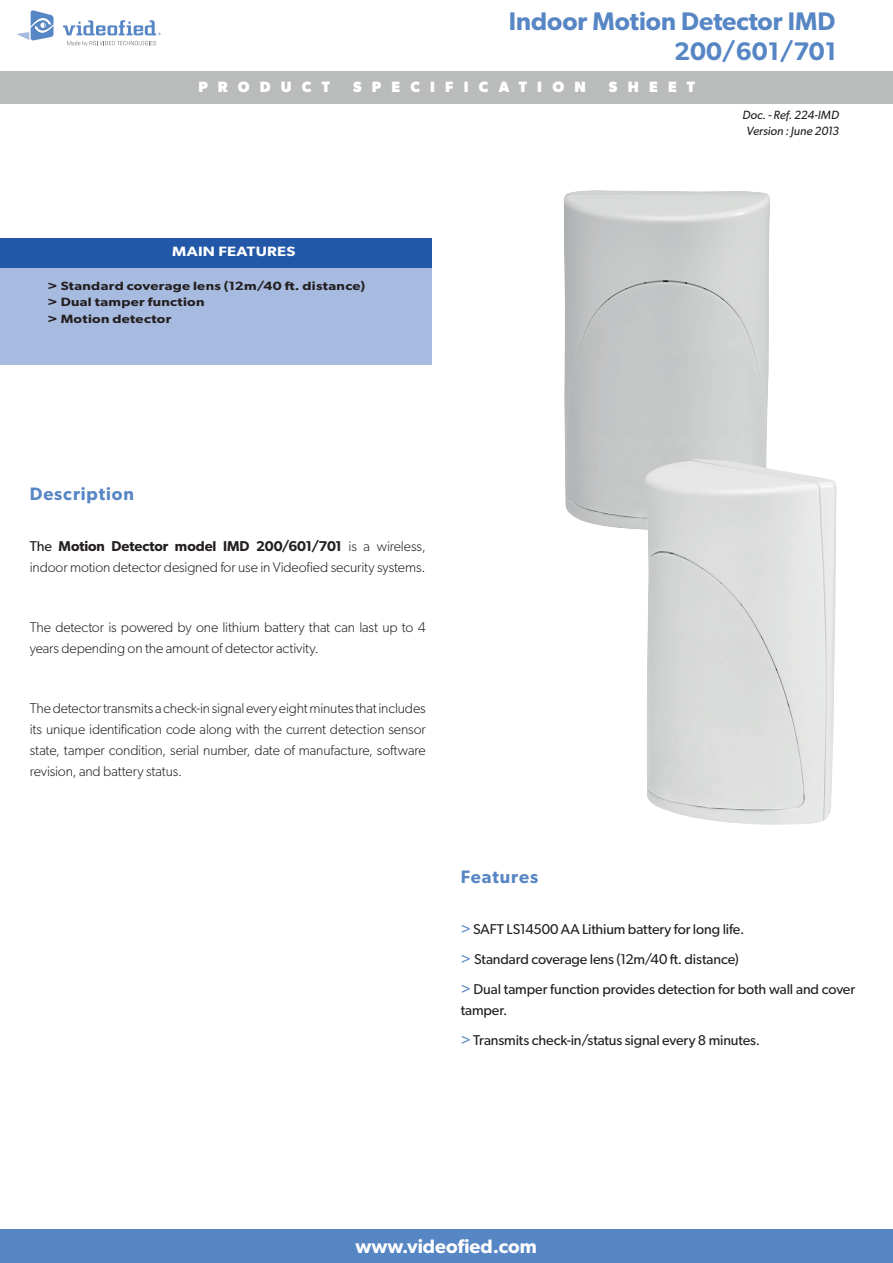
<style>
.page{position:relative;width:893px;height:1263px;background:#fff}
.page>*{position:absolute;margin:0;border:0;box-sizing:border-box;transform-origin:0 0}
.t1{font:600 25.5px/30.6px "Gibson";color:#5786c5;text-align:right}
.t2{font:600 19.5px "Gibson";color:#fff}
.t3{font:600 18px "Gibson";letter-spacing:.05em;color:#5786c5}
.t4{font:700 15px "Gibson";letter-spacing:.68em;color:#fff}
.t5{font:300 14.25px/21px "Gibson";letter-spacing:-.01em;color:#231f20}
.t6{font:14.25px/30px "Gibson";letter-spacing:-.01em;color:#231f20}
.t7{font:600 13.5px "Gibson";letter-spacing:.015em;color:#fff;scale:1.2 1}
.t8{font:600 12px/16.5px "Gibson";letter-spacing:.02em;color:#231f20;scale:1.2 1}
.t9{font:italic 12px/16.5px "Gibson";color:#231f20;text-align:center}
.s1{font-weight:400}
.s2{font-weight:600}
.s3{font-size:15px;color:#5786c5}
</style>
<div class="page">
<div style="left:0;top:1229px;width:893px;height:34px;background:#5786c5"></div>
<svg style="left:17px;top:10px;width:36px;height:31px"></svg>
<svg style="left:67px;top:41px;width:89px;height:5px"></svg>
<svg style="left:63px;top:20px;width:98px;height:15px"></svg>
<div style="left:0;top:72px;width:893px;height:32px;background:#babbbb"></div>
<img style="left:563px;top:190px;width:207px;height:340px">
<img style="left:643px;top:459px;width:194px;height:366px">
<div style="left:0;top:238px;width:432px;height:127px;background:#a7badf"></div>
<div style="left:0;top:238px;width:432px;height:29px;background:#2258a7"></div>
<h1 class="t1" style="left:509px;top:5px;width:330px">Indoor Motion Detector IMD<br>200/601/701</h1>
<p class="t4" style="left:198px;top:78px;width:133px">PRODUCT</p>
<p class="t4" style="left:353px;top:78px;width:234px">SPECIFICATION</p>
<p class="t4" style="left:609px;top:78px;width:88px">SHEET</p>
<p class="t7" style="left:172px;top:244px;width:104px">MAIN FEATURES</p>
<p class="t8" style="left:48px;top:277px;width:266px">&gt; Standard coverage lens (12m/40 ft. distance) &gt; Dual tamper function<br>&gt; Motion detector</p>
<p class="t9" style="left:742px;top:106px;width:98px">Doc. - Ref. 224-IMD<br>Version : June 2013</p>
<p class="t3" style="left:30px;top:483px;width:106px">Description</p>
<p class="t5" style="left:30px;top:535px;width:398px"><span class="s1">The</span> <span class="s2">Motion Detector model IMD 200/601/701</span> is a wireless, indoor motion detector designed for use in Videofied security systems.</p>
<p class="t5" style="left:30px;top:616px;width:397px">The detector is powered by one lithium battery that can last up to 4 years depending on the amount of detector activity.</p>
<p class="t5" style="left:30px;top:697px;width:397px;text-align:justify">The detector transmits a check-in signal every eight minutes that includes its unique identification code along with the current detection sensor state, tamper condition, serial number, date of manufacture, software revision, and battery status.</p>
<p class="t3" style="left:461px;top:866px;width:79px">Features</p>
<p class="t6" style="left:461px;top:914px;width:396px"><span class="s3">&gt;</span> SAFT LS14500 AA Lithium battery for long life.<br><span class="s3">&gt;</span> Standard coverage lens (12m/40 ft. distance)<br><span class="s3">&gt;</span> Dual tamper function provides detection for both wall and cover</p>
<p class="t6" style="left:461px;top:995px;width:301px">tamper.<br><span class="s3">&gt;</span> Transmits check-in/status signal every 8 minutes.</p>
<h2 class="t2" style="left:355px;top:1234px;width:183px">www.videofied.com</h2>
</div>
